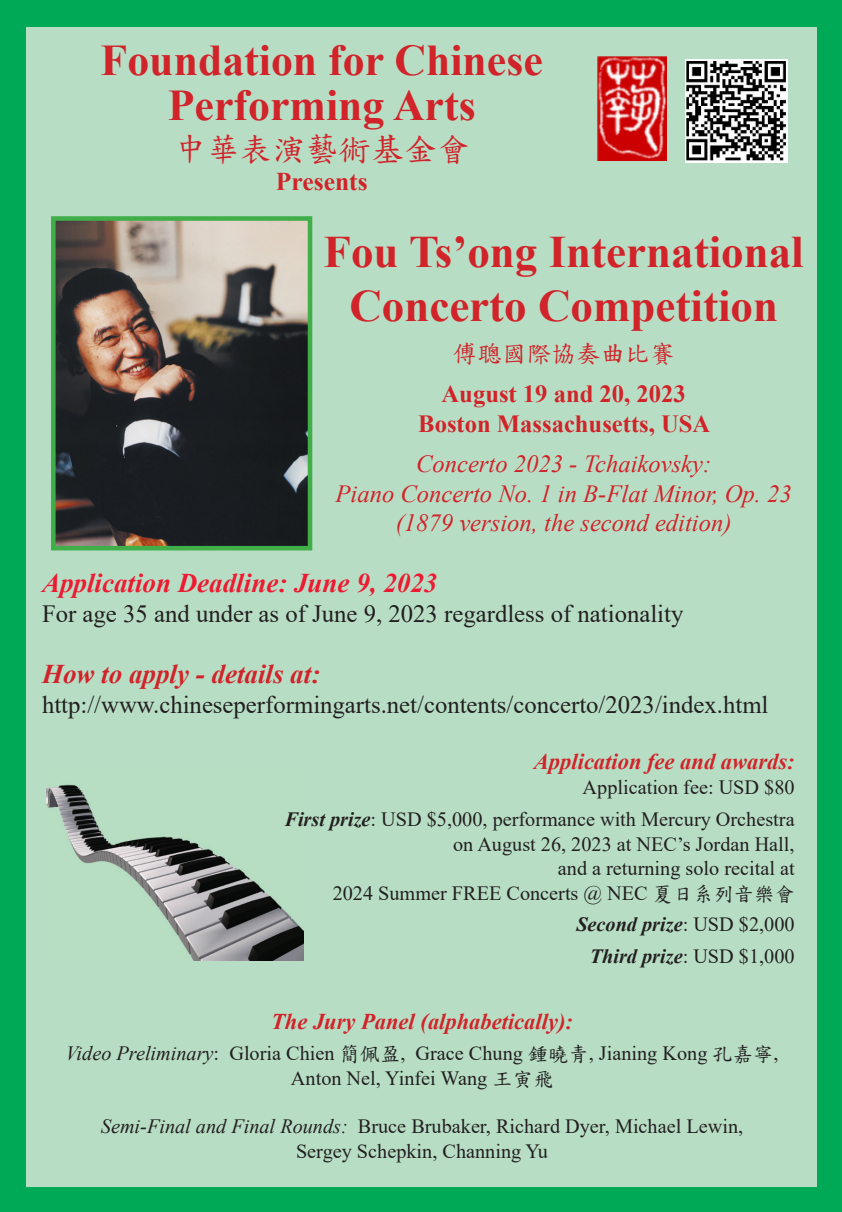
<style>
.page{position:relative;width:842px;height:1212px;background:#00a956}
.page>*{position:absolute;margin:0;border:0;box-sizing:border-box;transform-origin:0 0}
.t1{font:700 45px "Times New Roman";color:#d1232a}
.t2{font:700 43.88px "Times New Roman";color:#d1232a}
.t3{font:32.85px "DF Kai Shu SB Estd BF";color:#d1232a}
.t4{font:italic 700 27px "Times New Roman";color:#ed1a32}
.t5{font:italic 700 27px "Times New Roman";color:#d1232a}
.t6{font:700 25.65px "Times New Roman";color:#d1232a}
.t7{font:24.75px "Times New Roman";color:#231f20}
.t8{font:italic 24.53px "Times New Roman";color:#d1232a}
.t9{font:700 24.53px "Times New Roman";color:#d1232a}
.t10{font:24.53px "DF Kai Shu SB Estd BF";color:#d1232a}
.t11{font:italic 700 22.5px "Times New Roman";color:#d1232a}
.t12{font:20.25px "Times New Roman";color:#231f20}
.t13{font:italic 700 20.25px "Times New Roman";color:#231f20}
.s1{font-weight:700;font-style:italic}
.s2{font-family:"DF Kai Shu SB Estd BF"}
.s3{font-weight:400;font-style:normal}
.s4{font-style:italic}
</style>
<div class="page">
<div style="left:26px;top:27px;width:790px;height:1159px;background:#b7dec4"></div>
<img style="left:597px;top:57px;width:69px;height:104px">
<img style="left:685px;top:60px;width:102px;height:103px">
<img style="left:57px;top:222px;width:249px;height:322px">
<div style="left:51px;top:216px;width:261px;height:334px;border:5px solid #40ae49"></div>
<img style="left:47px;top:784px;width:256px;height:176px">
<p class="t2" style="left:101px;top:29px;width:444px">Foundation for Chinese</p>
<p class="t2" style="left:168px;top:74px;width:309px">Performing Arts</p>
<p class="t3" style="left:174px;top:133px;width:297px">中華表演藝術基金會</p>
<p class="t6" style="left:276px;top:163px;width:93px">Presents</p>
<p class="t1" style="left:324px;top:219px;width:482px">Fou Ts’ong International</p>
<p class="t1" style="left:349px;top:273px;width:430px">Concerto Competition</p>
<p class="t10" style="left:453px;top:342px;width:223px">傅聰國際協奏曲比賽</p>
<p class="t9" style="left:441px;top:376px;width:246px">August 19 and 20, 2023</p>
<p class="t9" style="left:418px;top:406px;width:294px">Boston Massachusetts, USA</p>
<p class="t8" style="left:416px;top:447px;width:297px">Concerto 2023 - Tchaikovsky:</p>
<p class="t8" style="left:335px;top:476px;width:458px">Piano Concerto No. 1 in B-Flat Minor, Op. 23</p>
<p class="t8" style="left:396px;top:506px;width:337px">(1879 version, the second edition)</p>
<p class="t4" style="left:42px;top:564px;width:397px">Application Deadline: June 9, 2023</p>
<p class="t7" style="left:42px;top:596px;width:643px">For age 35 and under as of June 9, 2023 regardless of nationality</p>
<p class="t5" style="left:42px;top:655px;width:280px">How to apply - details at:</p>
<p class="t7" style="left:42px;top:687px;width:728px">http://www.chineseperformingarts.net/contents/concerto/2023/index.html</p>
<p class="t11" style="left:534px;top:746px;width:262px">Application fee and awards:</p>
<p class="t12" style="left:583px;top:773px;width:214px">Application fee: USD $80</p>
<p class="t12" style="left:284px;top:805px;width:512px"><span class="s1">First prize</span>: USD $5,000, performance with Mercury Orchestra</p>
<p class="t12" style="left:453px;top:830px;width:343px">on August 26, 2023 at NEC’s Jordan Hall,</p>
<p class="t12" style="left:558px;top:854px;width:238px">and a returning solo recital at</p>
<p class="t12" style="left:333px;top:879px;width:463px">2024 Summer FREE Concerts @ NEC <span class="s2">夏日系列音樂會</span></p>
<p class="t13" style="left:576px;top:910px;width:220px">Second prize<span class="s3">: USD $2,000</span></p>
<p class="t13" style="left:590px;top:942px;width:206px">Third prize<span class="s3">: USD $1,000</span></p>
<p class="t11" style="left:271px;top:1005px;width:303px">The Jury Panel (alphabetically):</p>
<p class="t12" style="left:66px;top:1039px;width:714px"><span class="s4">Video Preliminary</span>: Gloria Chien <span class="s2">簡佩盈</span>, Grace Chung <span class="s2">鍾曉青</span>, Jianing Kong <span class="s2">孔嘉寧</span>,</p>
<p class="t12" style="left:291px;top:1063px;width:264px">Anton Nel, Yinfei Wang <span class="s2">王寅飛</span></p>
<p class="t12" style="left:101px;top:1112px;width:644px"><span class="s4">Semi-Final and Final Rounds:</span> Bruce Brubaker, Richard Dyer, Michael Lewin,</p>
<p class="t12" style="left:296px;top:1136px;width:253px">Sergey Schepkin, Channing Yu</p>
</div>
